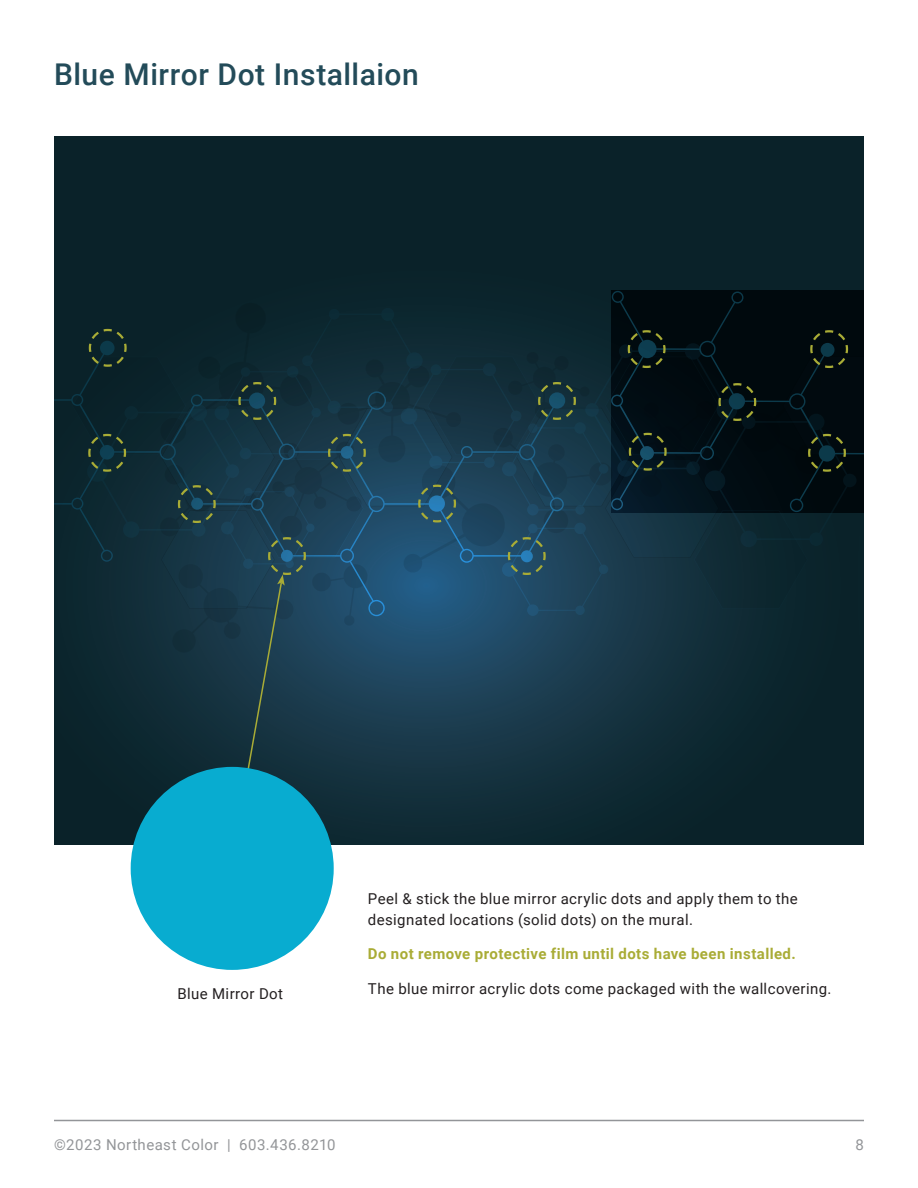
<style>
.page{position:relative;width:918px;height:1188px;background:#fff}
.page>*{position:absolute;margin:0;border:0;box-sizing:border-box;transform-origin:0 0}
.Page_Title{font:500 30px "Roboto";letter-spacing:.015em;color:#234b59}
.Body{font:15px/21px "Roboto";letter-spacing:.025em;color:#231f20}
.Body-2{font:700 15px "Roboto";letter-spacing:.025em;color:#a9ac36}
.t1{font:15px "Roboto";letter-spacing:.035em;color:#939598}
</style>
<div class="page">
<hr style="left:54px;top:1120px;width:810px;height:1px;background:#939598">
<div style="left:852px;top:136px;width:12px;height:709px;background:#0a2229"></div>
<div style="left:54px;top:136px;width:798px;height:709px;background:#0a2229"></div>
<div style="left:611px;top:291px;width:224px;height:12px;background:#00090d"></div>
<svg style="left:72px;top:303px;width:792px;height:494px"></svg>
<div style="left:131px;top:767px;width:203px;height:203px;background:#08acd0;border-radius:50%"></div>
<p class="Page_Title" style="left:54px;top:54px;width:366px">Blue Mirror Dot Installaion</p>
<p class="Body" style="left:177px;top:982px;width:107px">Blue Mirror Dot</p>
<p class="Body" style="left:368px;top:887px;width:431px">Peel &amp; stick the blue mirror acrylic dots and apply them to the designated locations (solid dots) on the mural.</p>
<p class="Body-2" style="left:368px;top:943px;width:429px">Do not remove protective film until dots have been installed.</p>
<p class="Body" style="left:368px;top:977px;width:465px">The blue mirror acrylic dots come packaged with the wallcovering.</p>
<p class="t1" style="left:54px;top:1134px;width:283px">©2023 Northeast Color | 603.436.8210</p>
<p class="t1" style="left:856px;top:1135px;width:10px">8</p>
</div>
